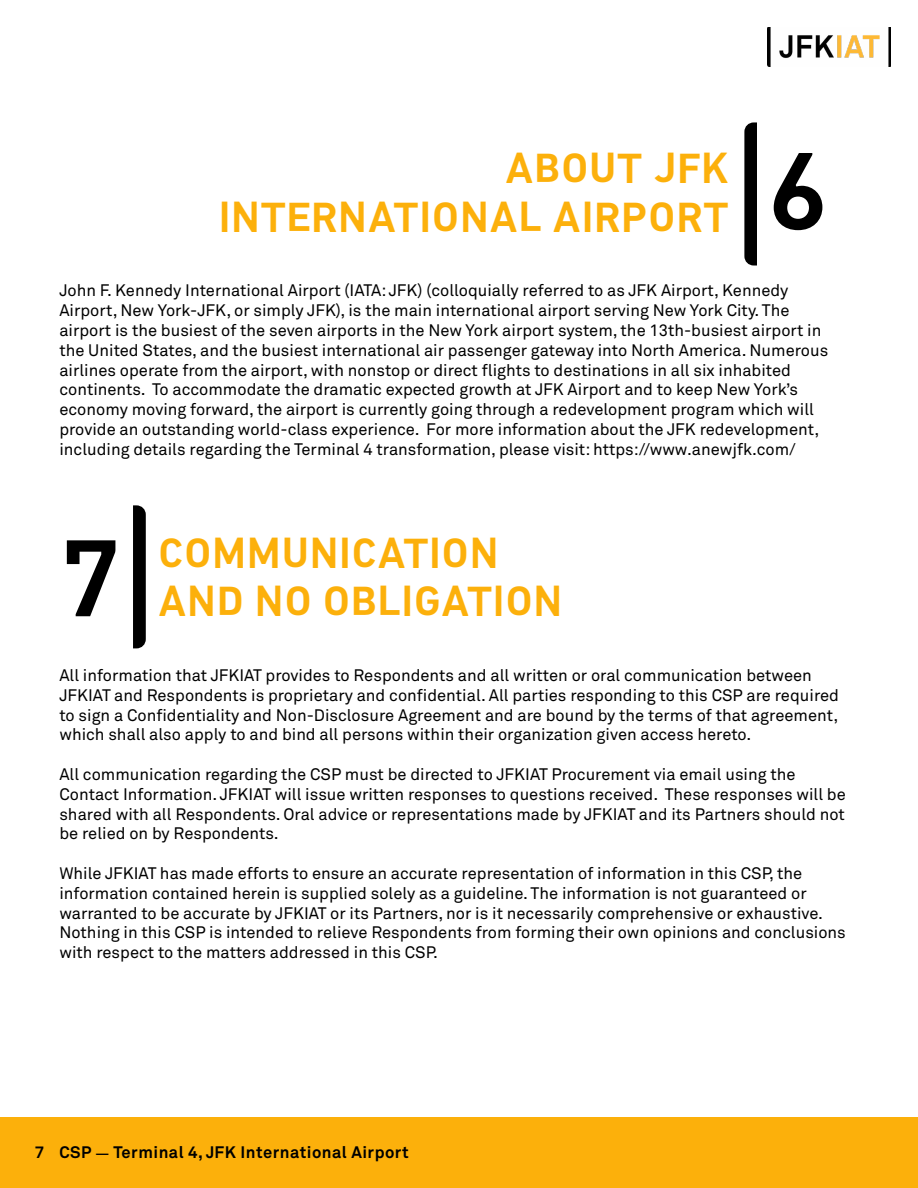
<style>
.page{position:relative;width:918px;height:1188px;background:#fff}
.page>*{position:absolute;margin:0;border:0;box-sizing:border-box;transform-origin:0 0}
.t1{font:105px "Terminal Four Filled";color:#000}
.t2{font:40.5px/48.6px "Terminal Four Filled";color:#fcb00b;text-align:right}
.t3{font:16.5px/19.8px "Akkurat";color:#000}
.t4{font:700 16.5px "Akkurat";letter-spacing:.03em;color:#000}
.s1{font-size:12px}
</style>
<div class="page">
<div style="left:0;top:1117px;width:918px;height:71px;background:#fcb00b"></div>
<img style="left:767px;top:27px;width:124px;height:39px">
<svg style="left:133px;top:505px;width:13px;height:143px;background:#090909"></svg>
<svg style="left:744px;top:122px;width:13px;height:144px;background:#0e0e0e"></svg>
<h2 class="t2" style="left:218px;top:144px;width:512px">ABOUT JFK<br>INTERNATIONAL AIRPORT</h2>
<h1 class="t1" style="left:767px;top:117px;width:64px">6</h1>
<p class="t3" style="left:59px;top:281px;width:770px">John F. Kennedy International Airport (IATA: JFK) (colloquially referred to as JFK Airport, Kennedy Airport, New York-JFK, or simply JFK), is the main international airport serving New York City. The airport is the busiest of the seven airports in the New York airport system, the 13th-busiest airport in the United States, and the busiest international air passenger gateway into North America. Numerous airlines operate from the airport, with nonstop or direct flights to destinations in all six inhabited continents. To accommodate the dramatic expected growth at JFK Airport and to keep New York’s economy moving forward, the airport is currently going through a redevelopment program which will provide an outstanding world-class experience. For more information about the JFK redevelopment, including details regarding the Terminal 4 transformation, please visit: https://www.anewjfk.com/</p>
<h1 class="t1" style="left:59px;top:501px;width:64px">7</h1>
<h2 class="t2" style="left:158px;top:528px;width:406px;text-align:left">COMMUNICATION<br>AND NO OBLIGATIOn</h2>
<p class="t3" style="left:59px;top:666px;width:781px">All information that JFKIAT provides to Respondents and all written or oral communication between JFKIAT and Respondents is proprietary and confidential. All parties responding to this CSP are required to sign a Confidentiality and Non-Disclosure Agreement and are bound by the terms of that agreement, which shall also apply to and bind all persons within their organization given access hereto.</p>
<p class="t3" style="left:59px;top:765px;width:788px">All communication regarding the CSP must be directed to JFKIAT Procurement via email using the Contact Information. JFKIAT will issue written responses to questions received. These responses will be shared with all Respondents. Oral advice or representations made by JFKIAT and its Partners should not be relied on by Respondents.</p>
<p class="t3" style="left:59px;top:864px;width:788px">While JFKIAT has made efforts to ensure an accurate representation of information in this CSP, the information contained herein is supplied solely as a guideline. The information is not guaranteed or warranted to be accurate by JFKIAT or its Partners, nor is it necessarily comprehensive or exhaustive.<br>Nothing in this CSP is intended to relieve Respondents from forming their own opinions and conclusions with respect to the matters addressed in this CSP.</p>
<p class="t4" style="left:35px;top:1142px;width:375px">7 CSP <span class="s1">—</span> Terminal 4, JFK International Airport</p>
</div>
